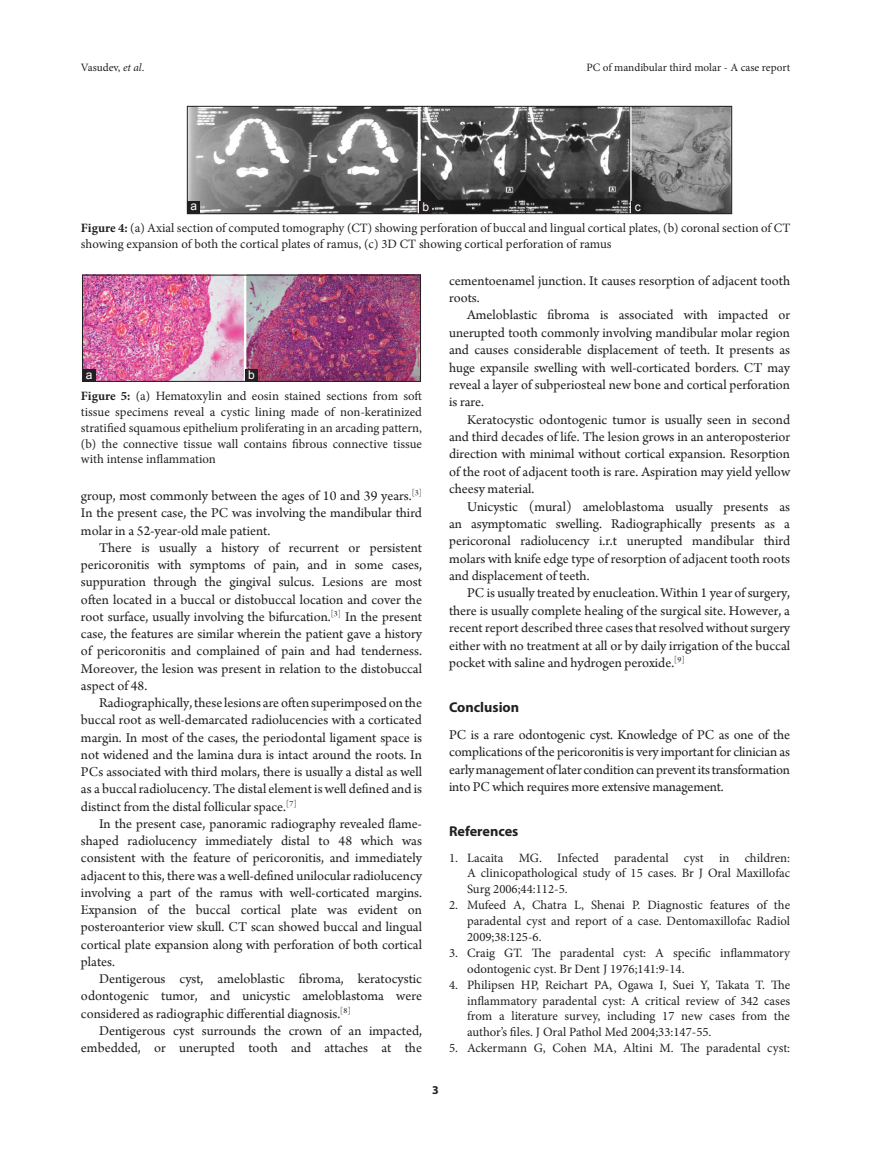
<style>
.page{position:relative;width:894px;height:1170px;background:#fff}
.page>*{position:absolute;margin:0;border:0;box-sizing:border-box;transform-origin:0 0}
.TX{font:14.25px/17.2px "Arno Pro";color:#231f20;text-align:justify}
.TXFL{font:14.25px/17.4px "Arno Pro";letter-spacing:-.01em;color:#231f20;text-align:justify}
.t1{font:700 14.25px "Myriad Pro";color:#231f20}
.REF{font:12.75px/15.9px "Minion Pro";color:#231f20;text-align:justify}
.FGC{font:12.75px/15.8px "Minion Pro";color:#231f20}
.LABEL{font:12px "Arial";color:#fff}
.RF{font:700 12px "Myriad Pro";color:#231f20}
.t2{font:11.25px "Minion Pro";letter-spacing:-.005em;color:#231f20}
.s1{font-style:italic}
.s2{font-weight:700}
</style>
<div class="page">
<img style="left:189px;top:108px;width:540px;height:104px">
<div style="left:187px;top:106px;width:544px;height:108px;border:1px solid #231f20"></div>
<div style="left:187px;top:201px;width:13px;height:12px;background:#231f20"></div>
<div style="left:419px;top:201px;width:13px;height:13px;background:#231f20"></div>
<div style="left:631px;top:201px;width:13px;height:13px;background:#231f20"></div>
<img style="left:84px;top:277px;width:334px;height:102px">
<div style="left:82px;top:275px;width:338px;height:106px;border:1px solid #231f20"></div>
<div style="left:83px;top:369px;width:12px;height:13px;background:#231f20"></div>
<div style="left:245px;top:369px;width:13px;height:13px;background:#231f20"></div>
<p class="t2" style="left:81px;top:60px;width:65px">Vasudev, <span class="s1">et al</span>.</p>
<p class="t2" style="left:586px;top:60px;width:205px">PC of mandibular third molar - A case report</p>
<p class="LABEL" style="left:190px;top:198px;width:8px">a</p>
<p class="LABEL" style="left:422px;top:198px;width:8px">b</p>
<p class="LABEL" style="left:634px;top:198px;width:7px">c</p>
<p class="FGC" style="left:81px;top:220px;width:710px"><span class="s2">Figure 4:</span> (a) Axial section of computed tomography (CT) showing perforation of buccal and lingual cortical plates, (b) coronal section of CT showing expansion of both the cortical plates of ramus, (c) 3D CT showing cortical perforation of ramus</p>
<p class="LABEL" style="left:86px;top:366px;width:8px">a</p>
<p class="LABEL" style="left:248px;top:366px;width:8px">b</p>
<p class="FGC" style="left:81px;top:388px;width:342px;text-align:justify"><span class="s2">Figure 5:</span> (a) Hematoxylin and eosin stained sections from soft tissue specimens reveal a cystic lining made of non-keratinized stratified squamous epithelium proliferating in an arcading pattern, (b) the connective tissue wall contains fibrous connective tissue with intense inflammation</p>
<p class="TX" style="left:81px;top:488px;width:342px">group, most commonly between the ages of 10 and 39 years.<sup>[3] </sup>In the present case, the PC was involving the mandibular third molar in a 52-year-old male patient.</p>
<p class="TX" style="left:81px;top:539px;width:342px;text-indent:18px">There is usually a history of recurrent or persistent pericoronitis with symptoms of pain, and in some cases, suppuration through the gingival sulcus. Lesions are most often located in a buccal or distobuccal location and cover the root surface, usually involving the bifurcation.<sup>[3]</sup> In the present case, the features are similar wherein the patient gave a history of pericoronitis and complained of pain and had tenderness.<br>Moreover, the lesion was present in relation to the distobuccal aspect of 48.</p>
<p class="TX" style="left:81px;top:695px;width:342px;text-indent:18px">Radiographically, these lesions are often superimposed on the buccal root as well-demarcated radiolucencies with a corticated margin. In most of the cases, the periodontal ligament space is not widened and the lamina dura is intact around the roots. In PCs associated with third molars, there is usually a distal as well as a buccal radiolucency. The distal element is well defined and is distinct from the distal follicular space.<sup>[7]</sup></p>
<p class="TX" style="left:81px;top:815px;width:342px;text-indent:18px">In the present case, panoramic radiography revealed flame&shy;shaped radiolucency immediately distal to 48 which was consistent with the feature of pericoronitis, and immediately adjacent to this, there was a well-defined unilocular radiolucency involving a part of the ramus with well-corticated margins.<br>Expansion of the buccal cortical plate was evident on posteroanterior view skull. CT scan showed buccal and lingual cortical plate expansion along with perforation of both cortical plates.</p>
<p class="TX" style="left:81px;top:971px;width:342px;text-indent:18px">Dentigerous cyst, ameloblastic fibroma, keratocystic odontogenic tumor, and unicystic ameloblastoma were considered as radiographic differential diagnosis.<sup>[8]</sup></p>
<p class="TX" style="left:81px;top:1022px;width:342px;text-align:right">Dentigerous cyst surrounds the crown of an impacted, embedded, or unerupted tooth and attaches at the</p>
<p class="TX" style="left:449px;top:272px;width:342px">cementoenamel junction. It causes resorption of adjacent tooth roots.</p>
<p class="TX" style="left:449px;top:307px;width:342px;text-indent:18px">Ameloblastic fibroma is associated with impacted or unerupted tooth commonly involving mandibular molar region and causes considerable displacement of teeth. It presents as huge expansile swelling with well-corticated borders. CT may reveal a layer of subperiosteal new bone and cortical perforation is rare.</p>
<p class="TX" style="left:449px;top:411px;width:342px;text-indent:18px">Keratocystic odontogenic tumor is usually seen in second and third decades of life. The lesion grows in an anteroposterior direction with minimal without cortical expansion. Resorption of the root of adjacent tooth is rare. Aspiration may yield yellow cheesy material.</p>
<p class="TX" style="left:449px;top:498px;width:342px;text-indent:18px">Unicystic (mural) ameloblastoma usually presents as an asymptomatic swelling. Radiographically presents as a pericoronal radiolucency i.r.t unerupted mandibular third molars with knife edge type of resorption of adjacent tooth roots and displacement of teeth.</p>
<p class="TX" style="left:449px;top:585px;width:342px;text-indent:18px">PC is usually treated by enucleation. Within 1 year of surgery, there is usually complete healing of the surgical site. However, a recent report described three cases that resolved without surgery either with no treatment at all or by daily irrigation of the buccal pocket with saline and hydrogen peroxide.<sup>[9]</sup></p>
<h1 class="t1" style="left:449px;top:698px;width:72px">Conclusion</h1>
<p class="TXFL" style="left:449px;top:727px;width:342px">PC is a rare odontogenic cyst. Knowledge of PC as one of the complications of the pericoronitis is very important for clinician as early management of later condition can prevent its transformation into PC which requires more extensive management.</p>
<h1 class="t1" style="left:449px;top:822px;width:71px">References</h1>
<p class="REF" style="left:467px;top:849px;width:324px;text-indent:-18px">1. Lacaita MG. Infected paradental cyst in children:<br>A clinicopathological study of 15 cases. Br J Oral Maxillofac Surg 2006;44:112-5.</p>
<p class="REF" style="left:467px;top:897px;width:324px;text-indent:-18px">2. Mufeed A, Chatra L, Shenai P. Diagnostic features of the paradental cyst and report of a case. Dentomaxillofac Radiol 2009;38:125-6.</p>
<p class="REF" style="left:467px;top:945px;width:324px;text-indent:-18px">3. Craig GT. The paradental cyst: A specific inflammatory odontogenic cyst. Br Dent J 1976;141:9-14.</p>
<p class="REF" style="left:467px;top:976px;width:324px;text-indent:-18px">4. Philipsen HP, Reichart PA, Ogawa I, Suei Y, Takata T. The inflammatory paradental cyst: A critical review of 342 cases from a literature survey, including 17 new cases from the author’s files. J Oral Pathol Med 2004;33:147-55.</p>
<p class="REF" style="left:449px;top:1040px;width:342px">5. Ackermann G, Cohen MA, Altini M. The paradental cyst:</p>
<p class="RF" style="left:432px;top:1082px;width:8px">3</p>
</div>
